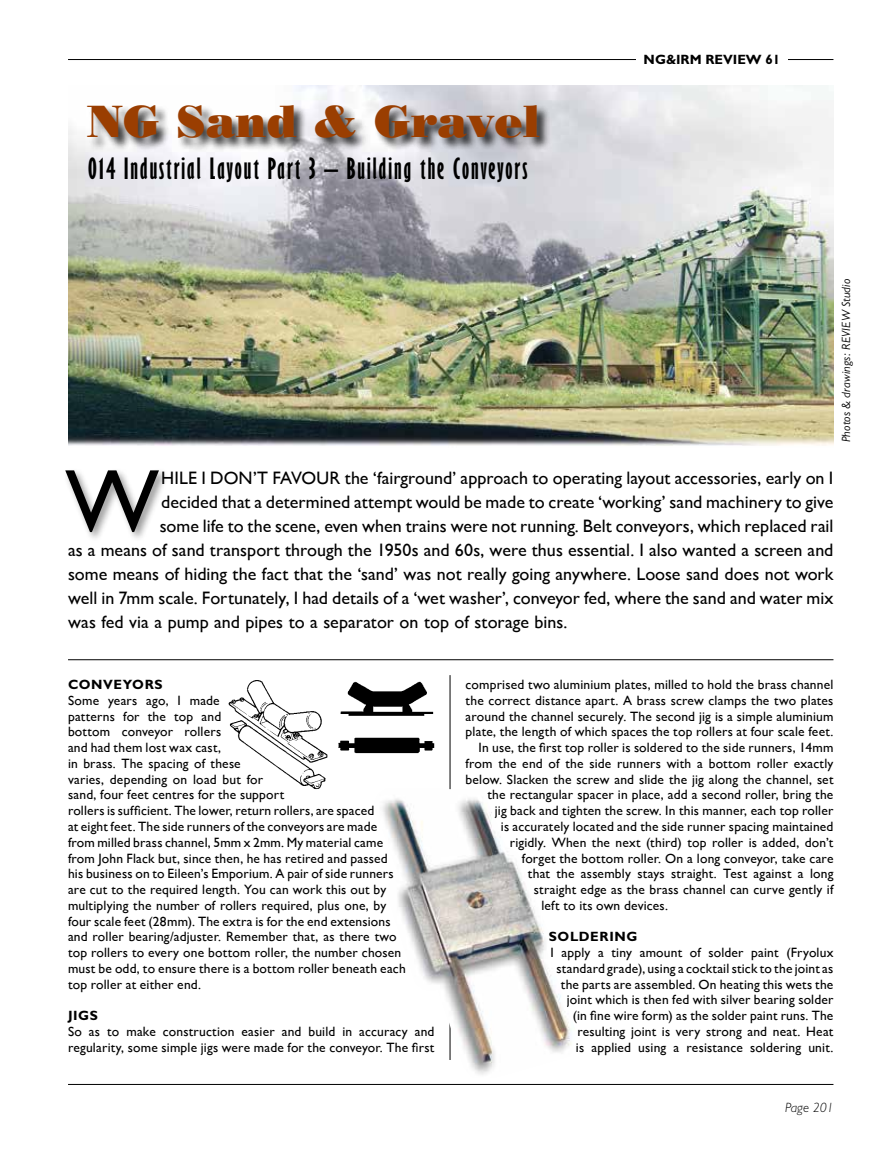
<style>
.page{position:relative;width:893px;height:1161px;background:#fff}
.page>*{position:absolute;margin:0;border:0;box-sizing:border-box;transform-origin:0 0}
.t1{font:90px "Gill Sans";color:#000}
.t2{font:45px "Poster Bodoni BT";color:#9a3e01}
.t3{font:700 expanded 27px "Gill Sans";letter-spacing:.075em;color:#000}
.t4{font:18px "Gill Sans";color:#000}
.t5{font:13.5px/15.8px "Gill Sans";letter-spacing:.015em;color:#000}
.t6{font:700 13.5px "Gill Sans";letter-spacing:.045em;color:#000}
.t7{font:700 13.5px "Gill Sans";color:#000}
.t8{font:italic 300 13.5px "Gill Sans";color:#000}
.t9{font:italic 12px "Gill Sans";letter-spacing:.015em;color:#000}
</style>
<div class="page">
<hr style="left:68px;top:1084px;width:765px;height:1px;background:#000">
<hr style="left:68px;top:59px;width:765px;height:1px;background:#000">
<div style="left:636px;top:54px;width:152px;height:17px;background:#fff"></div>
<img style="left:68px;top:85px;width:765px;height:361px">
<hr style="left:450px;top:675px;width:1px;height:385px;background:#000">
<div style="left:63px;top:467px;width:107px;height:75px;background:#000;opacity:.4"></div>
<hr style="left:68px;top:659px;width:765px;height:1px;background:#000">
<img style="left:228px;top:680px;width:207px;height:109px">
<div style="left:88px;top:105px;width:464px;height:46px;background:#000;opacity:.75"></div>
<img style="left:374px;top:788px;width:197px;height:287px">
<h2 class="t2" style="left:87px;top:94px;width:455px">NG Sand &amp; Gravel</h2>
<h3 class="t3" style="left:88px;top:152px;width:441px">O14 Industrial Layout Part 3 – Building the Conveyors</h3>
<p class="t7" style="left:644px;top:51px;width:138px">NG&amp;IRM REVIEW 61</p>
<p class="t9" style="left:839px;top:442px;width:165px;rotate:-90deg">Photos &amp; drawings: REVIEW Studio</p>
<h1 class="t1" style="left:65px;top:448px;width:95px">W</h1>
<h3 class="t4" style="left:161px;top:467px;width:674px">HILE I DON’T FAVOUR the ‘fairground’ approach to operating layout accessories, early on I</h3>
<h3 class="t4" style="left:161px;top:491px;width:674px">decided that a determined attempt would be made to create ‘working’ sand machinery to give</h3>
<h3 class="t4" style="left:160px;top:515px;width:675px">some life to the scene, even when trains were not running. Belt conveyors, which replaced rail</h3>
<h3 class="t4" style="left:68px;top:539px;width:767px">as a means of sand transport through the 1950s and 60s, were thus essential. I also wanted a screen and</h3>
<h3 class="t4" style="left:68px;top:563px;width:767px">some means of hiding the fact that the ‘sand’ was not really going anywhere. Loose sand does not work</h3>
<h3 class="t4" style="left:68px;top:587px;width:767px">well in 7mm scale. Fortunately, I had details of a ‘wet washer’, conveyor fed, where the sand and water mix</h3>
<h3 class="t4" style="left:68px;top:611px;width:501px">was fed via a pump and pipes to a separator on top of storage bins.</h3>
<p class="t6" style="left:68px;top:677px;width:96px">CONVEYORS</p>
<p class="t5" style="left:68px;top:692px;width:339px">Some years ago, I made<br>patterns for the top and<br>bottom conveyor rollers<br>and had them lost wax cast,<br>in brass. The spacing of these<br>varies, depending on load but for<br>sand, four feet centres for the support<br>rollers is sufficient. The lower, return rollers, are spaced<br>at eight feet. The side runners of the conveyors are made from milled brass channel, 5mm x 2mm. My material came from John Flack but, since then, he has retired and passed his business on to Eileen’s Emporium. A pair of side runners are cut to the required length. You can work this out by multiplying the number of rollers required, plus one, by four scale feet (28mm). The extra is for the end extensions and roller bearing/adjuster. Remember that, as there two top rollers to every one bottom roller, the number chosen must be odd, to ensure there is a bottom roller beneath each top roller at either end.</p>
<p class="t6" style="left:68px;top:1007px;width:32px">JIGS</p>
<p class="t5" style="left:68px;top:1023px;width:368px">So as to make construction easier and build in accuracy and regularity, some simple jigs were made for the conveyor. The first</p>
<p class="t5" style="left:466px;top:676px;width:369px">comprised two aluminium plates, milled to hold the brass channel</p>
<p class="t5" style="left:466px;top:692px;width:369px">the correct distance apart. A brass screw clamps the two plates</p>
<p class="t5" style="left:466px;top:708px;width:369px">around the channel securely. The second jig is a simple aluminium</p>
<p class="t5" style="left:466px;top:724px;width:369px">plate, the length of which spaces the top rollers at four scale feet.</p>
<p class="t5" style="left:478px;top:740px;width:357px">In use, the first top roller is soldered to the side runners, 14mm</p>
<p class="t5" style="left:466px;top:755px;width:369px">from the end of the side runners with a bottom roller exactly</p>
<p class="t5" style="left:466px;top:771px;width:369px">below. Slacken the screw and slide the jig along the channel, set</p>
<p class="t5" style="left:487px;top:787px;width:348px">the rectangular spacer in place, add a second roller, bring the</p>
<p class="t5" style="left:495px;top:803px;width:340px">jig back and tighten the screw. In this manner, each top roller</p>
<p class="t5" style="left:501px;top:818px;width:334px">is accurately located and the side runner spacing maintained</p>
<p class="t5" style="left:510px;top:834px;width:325px">rigidly. When the next (third) top roller is added, don’t</p>
<p class="t5" style="left:522px;top:850px;width:313px">forget the bottom roller. On a long conveyor, take care</p>
<p class="t5" style="left:528px;top:866px;width:307px">that the assembly stays straight. Test against a long</p>
<p class="t5" style="left:534px;top:881px;width:301px">straight edge as the brass channel can curve gently if</p>
<p class="t5" style="left:541px;top:897px;width:128px">left to its own devices.</p>
<p class="t6" style="left:549px;top:929px;width:90px">SOLDERING</p>
<p class="t5" style="left:550px;top:944px;width:285px;text-align:right">I apply a tiny amount of solder paint (Fryolux standard grade), using a cocktail stick to the joint as the parts are assembled. On heating this wets the joint which is then fed with silver bearing solder (in fine wire form) as the solder paint runs. The resulting joint is very strong and neat. Heat<br>is applied using a resistance soldering unit.</p>
<p class="t8" style="left:785px;top:1100px;width:50px">Page 201</p>
</div>
